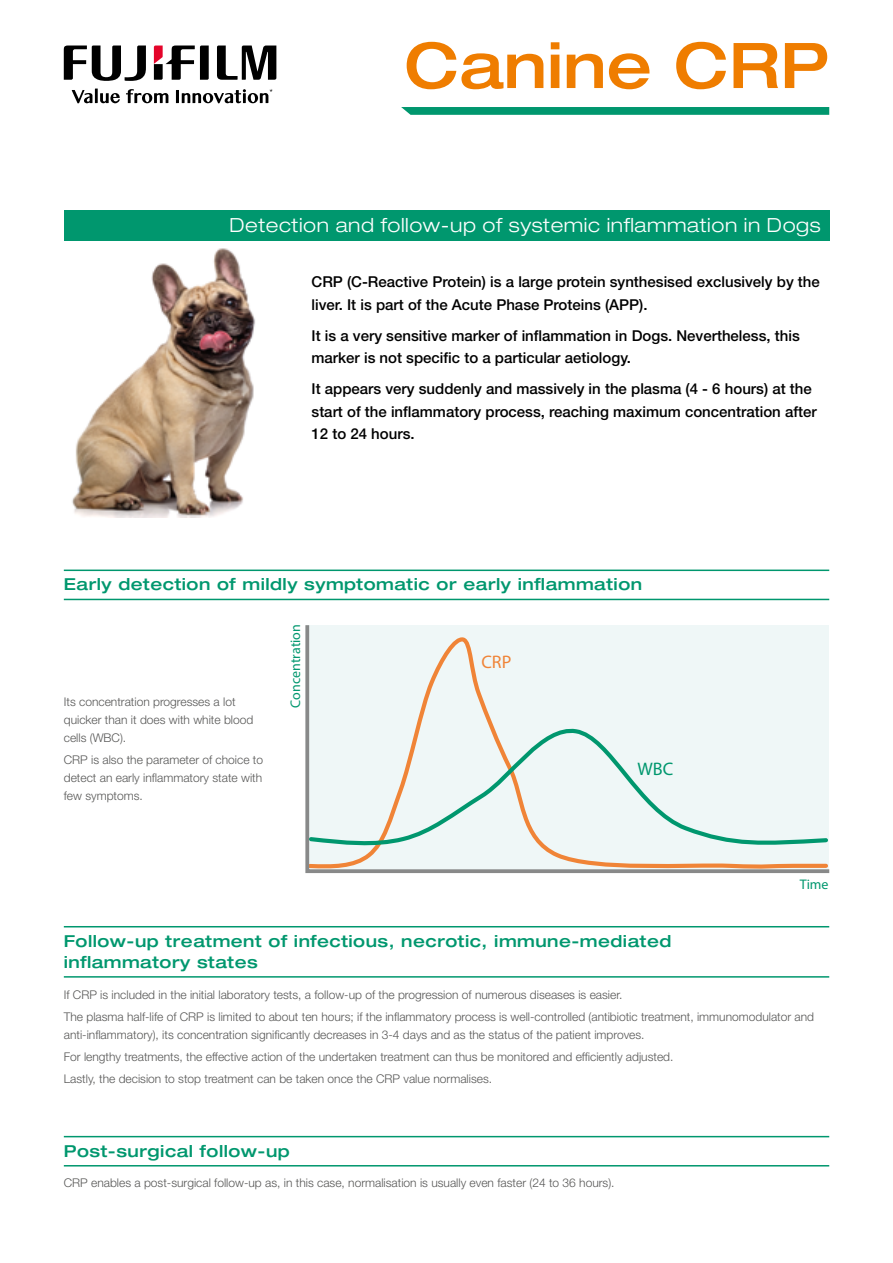
<style>
.page{position:relative;width:893px;height:1263px;background:#fff}
.page>*{position:absolute;margin:0;border:0;box-sizing:border-box;transform-origin:0 0}
.t1{font:500 expanded 63px "Helvetica Neue LT Std";color:#ef7d00}
.t2{font:300 expanded 19.5px "Helvetica Neue LT Std";letter-spacing:.03em;color:#fff}
.t3{font:18.15px "Myriad Pro";color:#f08437}
.t4{font:18.15px "Myriad Pro";color:#00976e}
.t5{font:500 expanded 16.5px/21px "Helvetica Neue LT Std";letter-spacing:.03em;color:#00976e}
.t6{font:500 15px/22.5px "Helvetica Neue LT Std";color:#000}
.t7{font:13.95px "Myriad Pro";color:#00976e}
.t8{font:300 12px/18px "Helvetica Neue LT Std";color:#575756}
</style>
<div class="page">
<div style="left:64px;top:210px;width:765px;height:31px;background:#00976e"></div>
<svg style="left:401px;top:107px;width:428px;height:8px;background:#089a72"></svg>
<svg style="left:217px;top:45px;width:59px;height:35px"></svg>
<svg style="left:64px;top:46px;width:82px;height:35px"></svg>
<svg style="left:154px;top:46px;width:55px;height:34px"></svg>
<svg style="left:72px;top:89px;width:48px;height:14px"></svg>
<svg style="left:126px;top:89px;width:42px;height:14px"></svg>
<svg style="left:176px;top:89px;width:97px;height:14px"></svg>
<img style="left:72px;top:248px;width:184px;height:270px">
<hr style="left:64px;top:926px;width:765px;height:1px;background:#00976e">
<hr style="left:64px;top:976px;width:765px;height:2px;background:#00976e">
<hr style="left:64px;top:1136px;width:765px;height:1px;background:#00976e">
<hr style="left:64px;top:1165px;width:765px;height:1px;background:#00976e">
<hr style="left:64px;top:569px;width:765px;height:2px;background:#00976e">
<hr style="left:64px;top:599px;width:765px;height:1px;background:#00976e">
<svg style="left:305px;top:625px;width:524px;height:248px"></svg>
<h1 class="t1" style="left:405px;top:26px;width:426px">Canine CRP</h1>
<h2 class="t2" style="left:229px;top:214px;width:593px">Detection and follow-up of systemic inflammation in Dogs</h2>
<p class="t6" style="left:312px;top:270px;width:510px">CRP (C-Reactive Protein) is a large protein synthesised exclusively by the liver. It is part of the Acute Phase Proteins (APP).</p>
<p class="t6" style="left:312px;top:324px;width:490px">It is a very sensitive marker of inflammation in Dogs. Nevertheless, this marker is not specific to a particular aetiology.</p>
<p class="t6" style="left:312px;top:377px;width:507px">It appears very suddenly and massively in the plasma (4 - 6 hours) at the start of the inflammatory process, reaching maximum concentration after<br>12 to 24 hours.</p>
<h3 class="t5" style="left:64px;top:573px;width:580px">Early detection of mildly symptomatic or early inflammation</h3>
<p class="t8" style="left:64px;top:692px;width:191px">Its concentration progresses a lot quicker than it does with white blood cells (WBC).</p>
<p class="t8" style="left:64px;top:751px;width:201px;text-align:justify">CRP is also the parameter of choice to detect an early inflammatory state with few symptoms.</p>
<p class="t7" style="left:287px;top:708px;width:85px;rotate:-90deg">Concentration</p>
<h3 class="t3" style="left:481px;top:651px;width:32px">CRP</h3>
<h3 class="t4" style="left:637px;top:758px;width:37px">WBC</h3>
<h3 class="t5" style="left:64px;top:930px;width:609px">Follow-up treatment of infectious, necrotic, immune-mediated inflammatory states</h3>
<p class="t7" style="left:800px;top:876px;width:30px">Time</p>
<p class="t8" style="left:64px;top:983px;width:752px;line-height:22.2px">If CRP is included in the initial laboratory tests, a follow-up of the progression of numerous diseases is easier.<br>The plasma half-life of CRP is limited to about ten hours; if the inflammatory process is well-controlled (antibiotic treatment, immunomodulator and</p>
<p class="t8" style="left:64px;top:1023px;width:611px;line-height:22.2px">anti-inflammatory), its concentration significantly decreases in 3-4 days and as the status of the patient improves.<br>For lengthy treatments, the effective action of the undertaken treatment can thus be monitored and efficiently adjusted.<br>Lastly, the decision to stop treatment can be taken once the CRP value normalises.</p>
<h3 class="t5" style="left:64px;top:1140px;width:227px">Post-surgical follow-up</h3>
<p class="t8" style="left:64px;top:1174px;width:552px">CRP enables a post-surgical follow-up as, in this case, normalisation is usually even faster (24 to 36 hours).</p>
</div>
